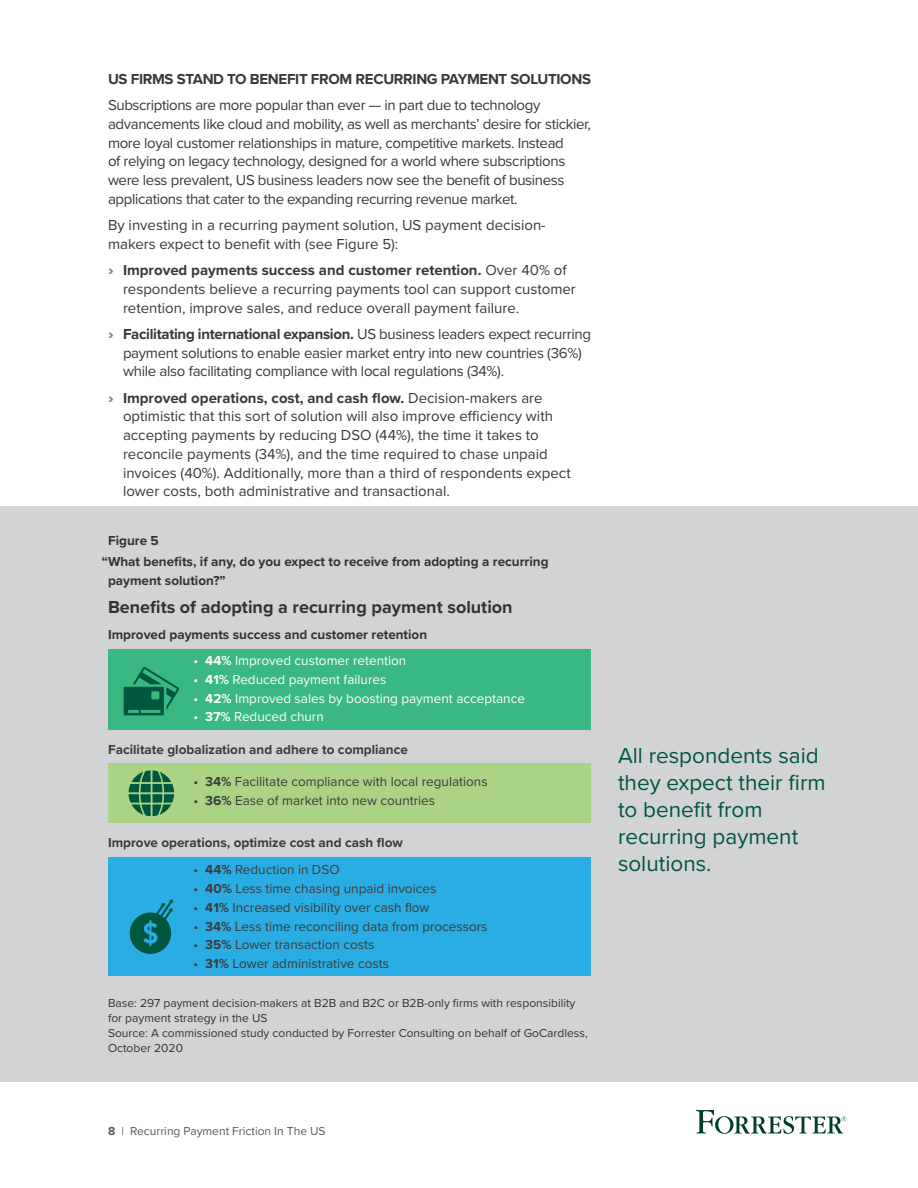
<style>
.page{position:relative;width:918px;height:1188px;background:#fff}
.page>*{position:absolute;margin:0;border:0;box-sizing:border-box;transform-origin:0 0}
.t1{font:22.5px/27px "Proxima Nova";color:#005740}
.t2{font:700 18px "Proxima Nova";color:#333}
.t3{font:15px/18.8px "Proxima Nova";color:#383839}
.t4{font:15px/18.8px "Proxima Nova";letter-spacing:-.02em;color:#383839}
.t5{font:700 15px "Proxima Nova";letter-spacing:-.02em;color:#383839}
.t6{font:13.5px "Proxima Nova";color:#3b3b3c}
.t7{font:700 13.5px/21px "Proxima Nova";color:#333}
.t8{font:13.5px "Proxima Nova";color:#fff}
.t9{font:700 13.5px "Proxima Nova";color:#3b3b3c}
.t10{font:12px/15px "Proxima Nova";color:#333}
.t11{font:12px "Proxima Nova";color:#58595b}
.s1{font-weight:900;color:#808285}
.s2{font-weight:700}
</style>
<div class="page">
<svg style="left:696px;top:1110px;width:150px;height:24px"></svg>
<div style="left:0;top:506px;width:918px;height:576px;background:#d1d3d4"></div>
<div style="left:108px;top:649px;width:483px;height:81px;background:#39b881"></div>
<div style="left:108px;top:763px;width:483px;height:60px;background:#aad483"></div>
<div style="left:108px;top:858px;width:483px;height:118px;background:#2aade4"></div>
<svg style="left:124px;top:667px;width:55px;height:48px"></svg>
<svg style="left:129px;top:770px;width:45px;height:46px"></svg>
<svg style="left:130px;top:899px;width:43px;height:55px"></svg>
<p class="t5" style="left:108px;top:68px;width:485px">US FIRMS STAND TO BENEFIT FROM RECURRING PAYMENT SOLUTIONS</p>
<p class="t4" style="left:108px;top:95px;width:485px">Subscriptions are more popular than ever — in part due to technology advancements like cloud and mobility, as well as merchants’ desire for stickier, more loyal customer relationships in mature, competitive markets. Instead<br>of relying on legacy technology, designed for a world where subscriptions were less prevalent, US business leaders now see the benefit of business applications that cater to the expanding recurring revenue market.</p>
<p class="t3" style="left:108px;top:215px;width:439px">By investing in a recurring payment solution, US payment decision&shy;makers expect to benefit with (see Figure 5):</p>
<p class="t3" style="left:123px;top:260px;width:454px;text-indent:-15px"><span class="s1">›</span> <span class="s2">Improved payments success and customer retention.</span> Over 40% of respondents believe a recurring payments tool can support customer retention, improve sales, and reduce overall payment failure.</p>
<p class="t4" style="left:123px;top:324px;width:470px;text-indent:-15px"><span class="s1">›</span> <span class="s2">Facilitating international expansion.</span> US business leaders expect recurring payment solutions to enable easier market entry into new countries (36%) while also facilitating compliance with local regulations (34%).</p>
<p class="t3" style="left:123px;top:388px;width:449px;text-indent:-15px"><span class="s1">›</span> <span class="s2">Improved operations, cost, and cash flow.</span> Decision-makers are optimistic that this sort of solution will also improve efficiency with accepting payments by reducing DSO (44%), the time it takes to reconcile payments (34%), and the time required to chase unpaid invoices (40%). Additionally, more than a third of respondents expect lower costs, both administrative and transactional.</p>
<p class="t7" style="left:102px;top:530px;width:448px;text-indent:6px">Figure 5<br>“What benefits, if any, do you expect to receive from adopting a recurring</p>
<p class="t7" style="left:108px;top:570px;width:119px">payment solution?”</p>
<p class="t2" style="left:108px;top:594px;width:406px">Benefits of adopting a recurring payment solution</p>
<p class="t7" style="left:108px;top:624px;width:321px">Improved payments success and customer retention</p>
<p class="t8" style="left:194px;top:651px;width:214px">• <span class="s2">44%</span> Improved customer retention</p>
<p class="t8" style="left:194px;top:669px;width:194px">• <span class="s2">41%</span> Reduced payment failures</p>
<p class="t8" style="left:194px;top:688px;width:333px">• <span class="s2">42%</span> Improved sales by boosting payment acceptance</p>
<p class="t8" style="left:194px;top:707px;width:132px">• <span class="s2">37%</span> Reduced churn</p>
<p class="t9" style="left:108px;top:739px;width:301px">Facilitate globalization and adhere to compliance</p>
<p class="t6" style="left:194px;top:771px;width:296px">• <span class="s2">34%</span> Facilitate compliance with local regulations</p>
<p class="t6" style="left:194px;top:790px;width:243px">• <span class="s2">36%</span> Ease of market into new countries</p>
<p class="t9" style="left:108px;top:833px;width:296px">Improve operations, optimize cost and cash flow</p>
<p class="t6" style="left:194px;top:860px;width:148px">• <span class="s2">44%</span> Reduction in DSO</p>
<p class="t6" style="left:194px;top:878px;width:244px">• <span class="s2">40%</span> Less time chasing unpaid invoices</p>
<p class="t6" style="left:194px;top:897px;width:238px">• <span class="s2">41%</span> Increased visibility over cash flow</p>
<p class="t6" style="left:194px;top:916px;width:296px">• <span class="s2">34%</span> Less time reconciling data from processors</p>
<p class="t6" style="left:194px;top:935px;width:183px">• <span class="s2">35%</span> Lower transaction costs</p>
<p class="t6" style="left:194px;top:954px;width:197px">• <span class="s2">31%</span> Lower administrative costs</p>
<p class="t10" style="left:108px;top:995px;width:481px">Base: 297 payment decision-makers at B2B and B2C or B2B-only firms with responsibility for payment strategy in the US<br>Source: A commissioned study conducted by Forrester Consulting on behalf of GoCardless, October 2020</p>
<h1 class="t1" style="left:618px;top:741px;width:209px">All respondents said they expect their firm to benefit from recurring payment solutions.</h1>
<p class="t11" style="left:108px;top:1122px;width:219px"><span class="s2">8</span> | Recurring Payment Friction In The US</p>
</div>
